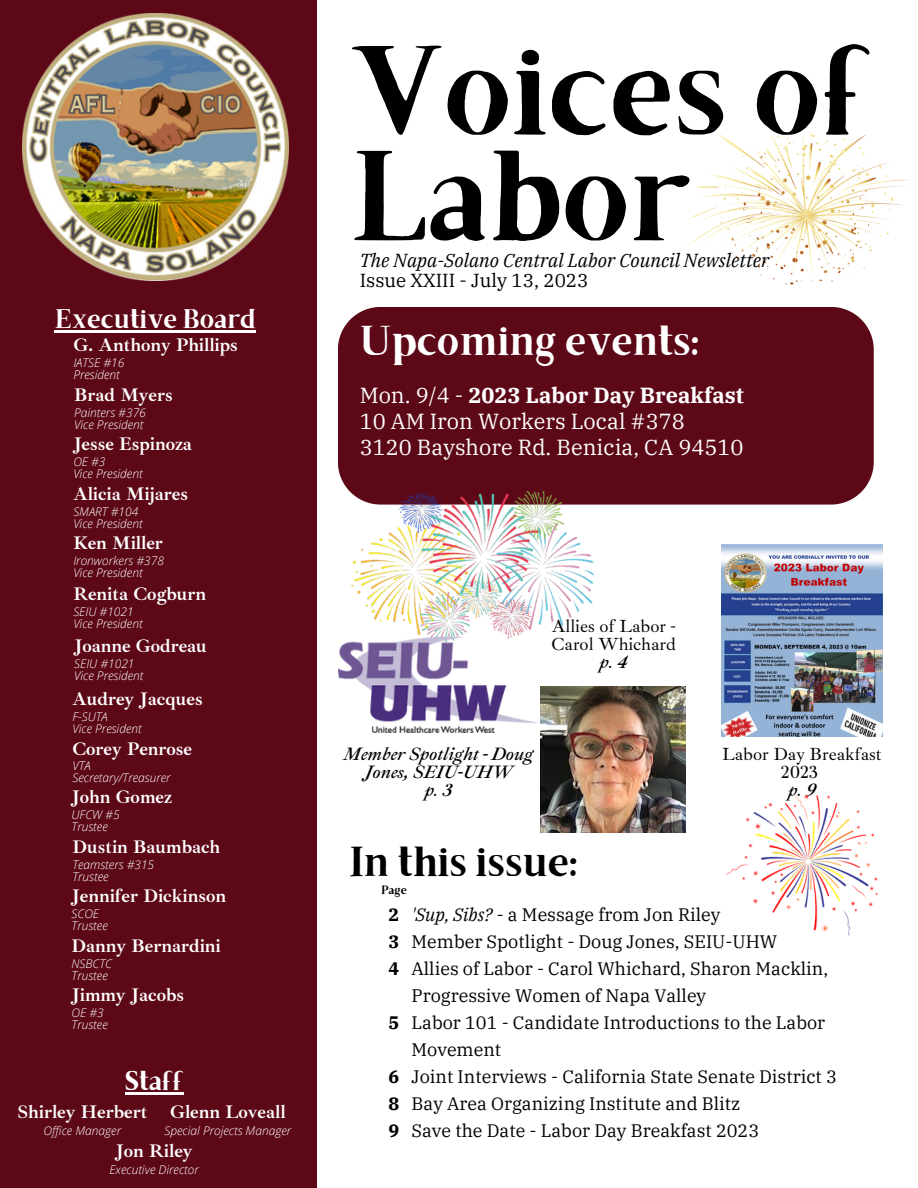
<style>
.page{position:relative;width:918px;height:1188px;background:#fff}
.page>*{position:absolute;margin:0;border:0;box-sizing:border-box;transform-origin:0 0}
.t1{font:127.5px "Brixton TC";color:#000}
.t2{font:42px "Brixton TC";color:#fff}
.t3{font:42px "Brixton TC";color:#000}
.t4{font:27.3px "Brixton TC";color:#fff}
.t5{font:27px "Brixton TC";color:#fff}
.t6{font:21.75px "IBM Plex Serif";color:#fff}
.t7{font:700 21.75px "IBM Plex Serif";color:#fff}
.t8{font:700 18.75px "Ibarra Real Nova";color:#fff}
.t9{font:italic 18.75px "IBM Plex Serif";color:#000}
.t10{font:18.75px "IBM Plex Serif";color:#000}
.t11{font:18px/27px "IBM Plex Serif";color:#000}
.t12{font:18px/18px "Ibarra Real Nova";color:#000}
.t13{font:italic 18px/18px "Ibarra Real Nova";color:#000;text-align:center}
.t14{font:700 18px "IBM Plex Serif";color:#000}
.t15{font:italic 300 12px "Open Sans";color:#fff}
.t16{font:12px "Brixton TC";color:#000}
.s1{font-weight:400}
.s2{font-style:italic}
</style>
<div class="page">
<div style="left:0;top:0;width:317px;height:1188px;background:#5c0817"></div>
<img style="left:22px;top:13px;width:267px;height:268px">
<div style="left:338px;top:307px;width:536px;height:198px;background:#5c0817"></div>
<img style="left:721px;top:544px;width:161px;height:193px">
<img style="left:540px;top:686px;width:146px;height:146px">
<img style="left:686px;top:131px;width:222px;height:154px">
<img style="left:351px;top:491px;width:244px;height:145px">
<img style="left:727px;top:794px;width:150px;height:142px">
<img style="left:339px;top:636px;width:199px;height:96px">
<hr style="left:55px;top:330px;width:201px;height:2px;background:#fff">
<hr style="left:125px;top:1092px;width:58px;height:2px;background:#fff">
<p class="t5" style="left:55px;top:309px;width:203px">Executive Board</p>
<p class="t8" style="left:73px;top:334px;width:166px">G. Anthony Phillips</p>
<p class="t15" style="left:73px;top:355px;width:53px">IATSE #16</p>
<p class="t15" style="left:73px;top:367px;width:48px">President</p>
<p class="t8" style="left:74px;top:383px;width:100px">Brad Myers</p>
<p class="t15" style="left:74px;top:404px;width:73px">Painters #376</p>
<p class="t15" style="left:74px;top:416px;width:71px">Vice President</p>
<p class="t8" style="left:73px;top:432px;width:120px">Jesse Espinoza</p>
<p class="t15" style="left:73px;top:453px;width:34px">OE #3</p>
<p class="t15" style="left:73px;top:465px;width:71px">Vice President</p>
<p class="t8" style="left:73px;top:482px;width:116px">Alicia Mijares</p>
<p class="t15" style="left:73px;top:503px;width:67px">SMART #104</p>
<p class="t15" style="left:73px;top:515px;width:71px">Vice President</p>
<p class="t8" style="left:73px;top:531px;width:91px">Ken Miller</p>
<p class="t15" style="left:73px;top:552px;width:92px">Ironworkers #378</p>
<p class="t15" style="left:73px;top:564px;width:71px">Vice President</p>
<p class="t8" style="left:73px;top:582px;width:134px">Renita Cogburn</p>
<p class="t15" style="left:73px;top:603px;width:62px">SEIU #1021</p>
<p class="t15" style="left:73px;top:615px;width:71px">Vice President</p>
<p class="t8" style="left:74px;top:635px;width:134px">Joanne Godreau</p>
<p class="t15" style="left:74px;top:655px;width:62px">SEIU #1021</p>
<p class="t15" style="left:74px;top:667px;width:71px">Vice President</p>
<p class="t8" style="left:72px;top:687px;width:132px">Audrey Jacques</p>
<p class="t15" style="left:72px;top:708px;width:37px">F-SUTA</p>
<p class="t15" style="left:72px;top:720px;width:71px">Vice President</p>
<p class="t8" style="left:72px;top:737px;width:121px">Corey Penrose</p>
<p class="t15" style="left:72px;top:758px;width:20px">VTA</p>
<p class="t15" style="left:72px;top:770px;width:100px">Secretary/Treasurer</p>
<p class="t8" style="left:72px;top:786px;width:102px">John Gomez</p>
<p class="t15" style="left:72px;top:807px;width:50px">UFCW #5</p>
<p class="t15" style="left:72px;top:819px;width:38px">Trustee</p>
<p class="t15" style="left:72px;top:856px;width:83px">Teamsters #315</p>
<p class="t15" style="left:72px;top:868px;width:38px">Trustee</p>
<p class="t8" style="left:72px;top:885px;width:156px">Jennifer Dickinson</p>
<p class="t15" style="left:72px;top:906px;width:29px">SCOE</p>
<p class="t15" style="left:72px;top:918px;width:38px">Trustee</p>
<p class="t8" style="left:72px;top:934px;width:151px">Danny Bernardini</p>
<p class="t15" style="left:72px;top:955px;width:42px">NSBCTC</p>
<p class="t15" style="left:72px;top:967px;width:38px">Trustee</p>
<p class="t8" style="left:72px;top:983px;width:114px">Jimmy Jacobs</p>
<p class="t15" style="left:72px;top:1004px;width:34px">OE #3</p>
<p class="t15" style="left:72px;top:1016px;width:38px">Trustee</p>
<p class="t8" style="left:72px;top:835px;width:149px">Dustin Baumbach</p>
<p class="t4" style="left:125px;top:1071px;width:60px">Staff</p>
<p class="t8" style="left:17px;top:1100px;width:132px">Shirley Herbert</p>
<p class="t8" style="left:170px;top:1100px;width:117px">Glenn Loveall</p>
<p class="t15" style="left:44px;top:1122px;width:79px">Office Manager</p>
<p class="t15" style="left:164px;top:1122px;width:128px">Special Projects Manager</p>
<p class="t8" style="left:116px;top:1140px;width:79px">Jon Riley</p>
<p class="t15" style="left:109px;top:1161px;width:91px">Executive Director</p>
<p class="t1" style="left:351px;top:44px;width:521px">Voices of</p>
<p class="t1" style="left:351px;top:150px;width:342px">Labor</p>
<p class="t9" style="left:360px;top:248px;width:411px">The Napa-Solano Central Labor Council Newsletter</p>
<p class="t10" style="left:360px;top:268px;width:230px">Issue XXIII - July 13, 2023</p>
<p class="t2" style="left:360px;top:325px;width:341px">Upcoming events:</p>
<p class="t7" style="left:360px;top:380px;width:386px"><span class="s1">Mon. 9/4 -</span> 2023 Labor Day Breakfast</p>
<p class="t6" style="left:360px;top:406px;width:327px">10 AM Iron Workers Local #378</p>
<p class="t6" style="left:360px;top:432px;width:385px">3120 Bayshore Rd. Benicia, CA 94510</p>
<p class="t12" style="left:551px;top:617px;width:126px">Allies of Labor -<br>Carol Whichard</p>
<p class="t13" style="left:600px;top:653px;width:30px">p.4</p>
<p class="t13" style="left:344px;top:746px;width:191px">Member Spotlight - Doug<br>Jones, SEIU-UHW</p>
<p class="t13" style="left:425px;top:782px;width:29px">p.3</p>
<p class="t3" style="left:350px;top:846px;width:229px">In this issue:</p>
<p class="t16" style="left:381px;top:885px;width:27px">Page</p>
<p class="t12" style="left:722px;top:745px;width:161px;text-align:center">Labor Day Breakfast<br>2023</p>
<p class="t13" style="left:788px;top:781px;width:29px">p.9</p>
<p class="t14" style="left:389px;top:902px;width:12px">2</p>
<p class="t14" style="left:389px;top:929px;width:12px">3</p>
<p class="t14" style="left:389px;top:956px;width:12px">4</p>
<p class="t14" style="left:389px;top:1010px;width:12px">5</p>
<p class="t14" style="left:389px;top:1064px;width:12px">6</p>
<p class="t14" style="left:389px;top:1091px;width:12px">8</p>
<p class="t14" style="left:389px;top:1118px;width:12px">9</p>
<p class="t11" style="left:412px;top:901px;width:310px"><span class="s2">'Sup, Sibs?</span> - a Message from Jon Riley</p>
<p class="t11" style="left:412px;top:928px;width:367px">Member Spotlight - Doug Jones, SEIU-UHW</p>
<p class="t11" style="left:412px;top:955px;width:418px">Allies of Labor - Carol Whichard, Sharon Macklin,<br>Progressive Women of Napa Valley</p>
<p class="t11" style="left:412px;top:1009px;width:415px">Labor 101 - Candidate Introductions to the Labor<br>Movement</p>
<p class="t11" style="left:412px;top:1063px;width:427px">Joint Interviews - California State Senate District 3</p>
<p class="t11" style="left:412px;top:1090px;width:330px">Bay Area Organizing Institute and Blitz</p>
<p class="t11" style="left:412px;top:1117px;width:349px">Save the Date - Labor Day Breakfast 2023</p>
</div>
